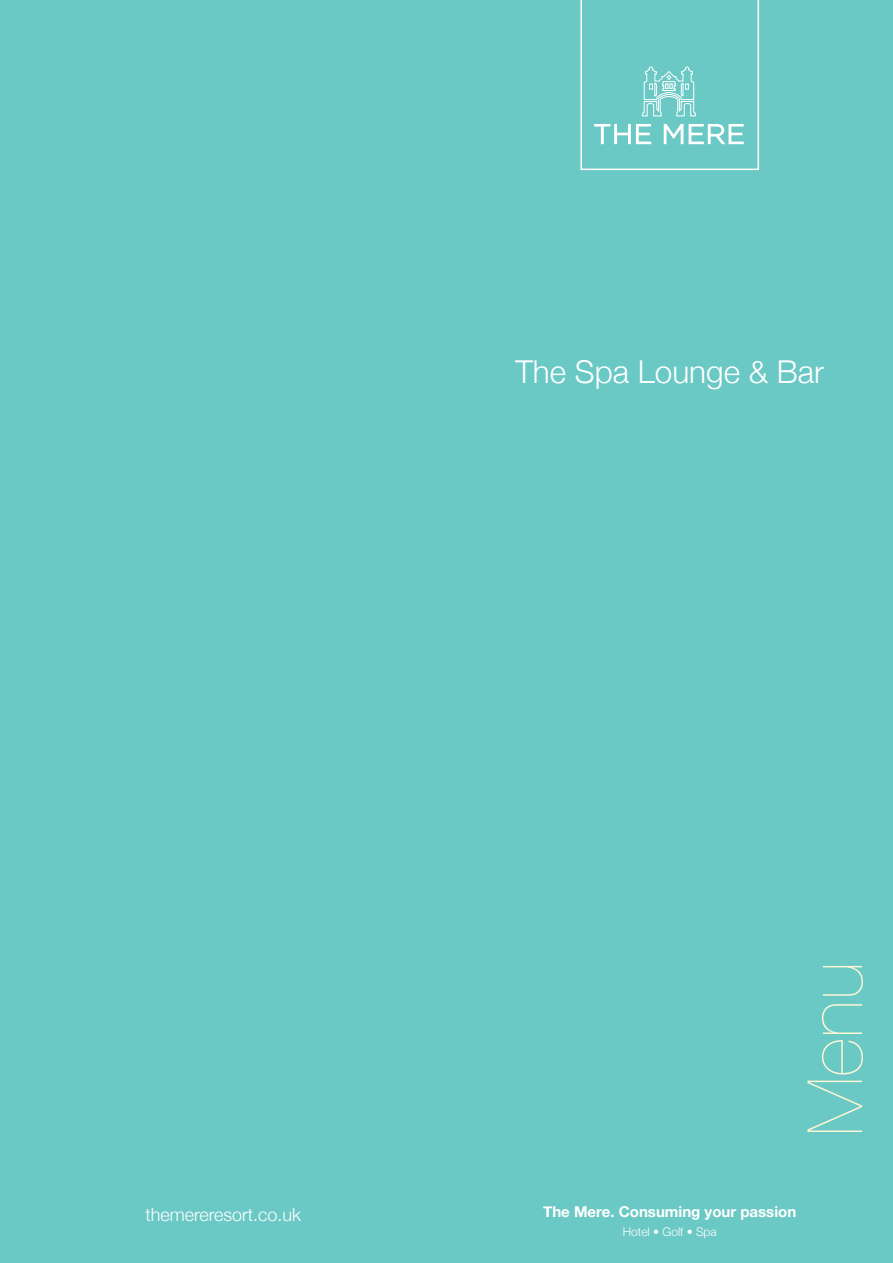
<style>
.page{position:relative;width:893px;height:1263px;background:#6ac8c5}
.page>*{position:absolute;margin:0;border:0;box-sizing:border-box;transform-origin:0 0}
.t1{font:200 76.5px "Helvetica Neue";color:#fbf6d4}
.t2{font:300 31.5px "Helvetica Neue";color:#fff}
.t3{font:300 18px "Helvetica Neue";color:#fff}
.t4{font:700 15px "Helvetica Neue";color:#fff}
.t5{font:300 12px "Helvetica Neue";color:#fff}
</style>
<div class="page">
<svg style="left:580px;top:0;width:179px;height:170px"></svg>
<h2 class="t2" style="left:515px;top:352px;width:310px">The Spa Lounge &amp; Bar</h2>
<p class="t3" style="left:145px;top:1204px;width:157px">themereresort.co.uk</p>
<h1 class="t1" style="left:791px;top:1136px;width:176px;rotate:-90deg">Menu</h1>
<p class="t4" style="left:543px;top:1203px;width:255px">The Mere. Consuming your passion</p>
<p class="t5" style="left:623px;top:1224px;width:96px">Hotel • Golf • Spa</p>
</div>
